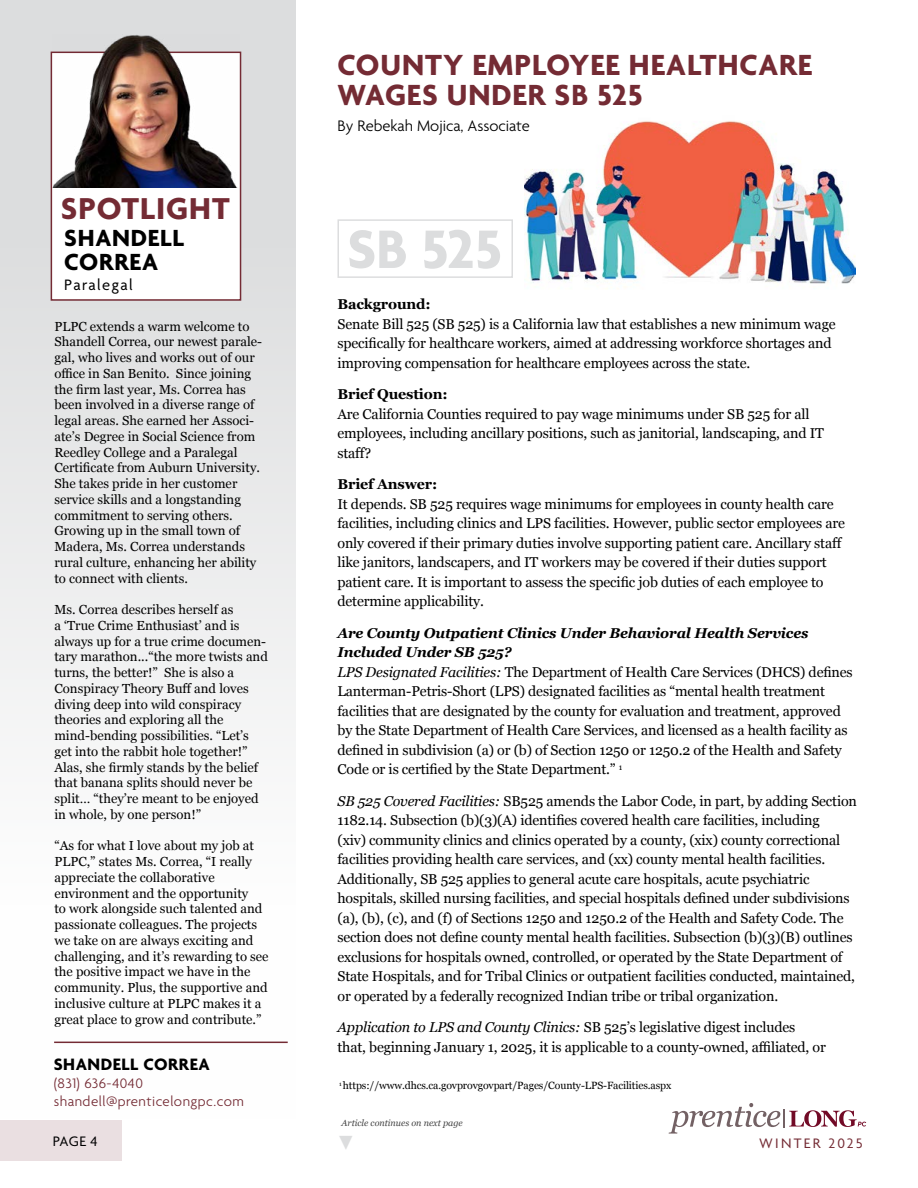
<style>
.page{position:relative;width:918px;height:1188px;background:#fff}
.page>*{position:absolute;margin:0;border:0;box-sizing:border-box;transform-origin:0 0}
.t1{font:700 58.5px "Agenda";color:#dcddde}
.t2{font:700 32.7px "Agenda";letter-spacing:.03em;color:#742b34}
.t3{font:700 31.5px/30px "Agenda";letter-spacing:.03em;color:#742b34}
.t4{font:28.2px "Minion Pro";color:#dcddde}
.t5{font:700 25.2px/24px "Agenda";letter-spacing:.03em;color:#000}
.t6{font:700 17.85px "Agenda";letter-spacing:.03em;color:#000}
.t7{font:300 16.5px "Agenda";color:#000}
.t8{font:16.35px "Agenda";letter-spacing:.085em;color:#000}
.t9{font:300 14.85px/18px "Agenda";letter-spacing:.03em;color:#742b34}
.t10{font:14.85px "Agenda";letter-spacing:.15em;color:#742b34}
.t11{font:14.85px "Agenda";color:#000}
.t12{font:14.25px/19.5px "Georgia";letter-spacing:-.01em;color:#000}
.t13{font:700 14.25px "Georgia";letter-spacing:-.01em;color:#000}
.t14{font:13.2px/15.8px "Georgia";color:#000}
.t15{font:10.5px "Georgia";letter-spacing:-.01em;color:#000}
.t16{font:italic 9px "Georgia";color:#444}
.s1{font-weight:700;font-style:italic}
.s2{font-style:italic}
</style>
<div class="page">
<img style="left:525px;top:121px;width:330px;height:163px">
<div style="left:0;top:1120px;width:122px;height:41px;background:#eadfe1"></div>
<svg style="left:669px;top:1103px;width:197px;height:31px"></svg>
<div style="left:0;top:0;width:295px;height:1119px;background:linear-gradient(to bottom,#d6d6d8,#fff)"></div>
<div style="left:51px;top:52px;width:190px;height:249px;background:#fff;border:2px solid #742b34"></div>
<img style="left:52px;top:34px;width:188px;height:153px">
<hr style="left:54px;top:1042px;width:234px;height:1px;background:#742b34">
<div style="left:338px;top:219px;width:175px;height:59px;border:2px solid #dcddde"></div>
<h2 class="t2" style="left:61px;top:191px;width:170px">SPOTLIGHT</h2>
<h3 class="t5" style="left:64px;top:228px;width:121px">SHANDELL<br>CORREA</h3>
<p class="t8" style="left:64px;top:276px;width:70px">Paralegal</p>
<p class="t14" style="left:54px;top:318px;width:209px">PLPC extends a warm welcome to Shandell Correa, our newest parale&shy;gal, who lives and works out of our office in San Benito. Since joining the firm last year, Ms. Correa has been involved in a diverse range of legal areas. She earned her Associ&shy;ate’s Degree in Social Science from Reedley College and a Paralegal Certificate from Auburn University.<br>She takes pride in her customer service skills and a longstanding commitment to serving others.<br>Growing up in the small town of Madera, Ms. Correa understands rural culture, enhancing her ability to connect with clients.</p>
<p class="t14" style="left:54px;top:601px;width:215px">Ms. Correa describes herself as<br>a ‘True Crime Enthusiast’ and is always up for a true crime documen&shy;tary marathon...“the more twists and turns, the better!” She is also a Conspiracy Theory Buff and loves diving deep into wild conspiracy theories and exploring all the mind-bending possibilities. “Let’s get into the rabbit hole together!” Alas, she firmly stands by the belief that banana splits should never be split… “they’re meant to be enjoyed in whole, by one person!”</p>
<p class="t14" style="left:54px;top:838px;width:216px">“As for what I love about my job at PLPC,” states Ms. Correa, “I really appreciate the collaborative environment and the opportunity<br>to work alongside such talented and passionate colleagues. The projects we take on are always exciting and challenging, and it’s rewarding to see the positive impact we have in the community. Plus, the supportive and inclusive culture at PLPC makes it a great place to grow and contribute.”</p>
<p class="t6" style="left:54px;top:1054px;width:158px">SHANDELL CORREA</p>
<p class="t9" style="left:54px;top:1075px;width:192px">(831) 636-4040 shandell@prenticelongpc.com</p>
<h3 class="t3" style="left:338px;top:52px;width:476px">COUNTY EMPLOYEE HEALTHCARE<br>WAGES UNDER SB 525</h3>
<p class="t7" style="left:338px;top:116px;width:194px">By Rebekah Mojica, Associate</p>
<h1 class="t1" style="left:347px;top:218px;width:156px">SB 525</h1>
<p class="t13" style="left:338px;top:294px;width:95px">Background:</p>
<p class="t12" style="left:338px;top:314px;width:500px">Senate Bill 525 (SB 525) is a California law that establishes a new minimum wage specifically for healthcare workers, aimed at addressing workforce shortages and improving compensation for healthcare employees across the state.</p>
<p class="t13" style="left:338px;top:384px;width:112px">Brief Question:</p>
<p class="t12" style="left:338px;top:404px;width:488px">Are California Counties required to pay wage minimums under SB 525 for all employees, including ancillary positions, such as janitorial, landscaping, and IT staff?</p>
<p class="t13" style="left:338px;top:474px;width:101px">Brief Answer:</p>
<p class="t12" style="left:338px;top:494px;width:509px">It depends. SB 525 requires wage minimums for employees in county health care facilities, including clinics and LPS facilities. However, public sector employees are only covered if their primary duties involve supporting patient care. Ancillary staff like janitors, landscapers, and IT workers may be covered if their duties support patient care. It is important to assess the specific job duties of each employee to determine applicability.</p>
<p class="t12" style="left:338px;top:623px;width:517px"><span class="s1">Are County Outpatient Clinics Under Behavioral Health Services Included Under SB 525?<br></span><span class="s2">LPS Designated Facilities:</span> The Department of Health Care Services (DHCS) defines Lanterman-Petris-Short (LPS) designated facilities as “mental health treatment facilities that are designated by the county for evaluation and treatment, approved by the State Department of Health Care Services, and licensed as a health facility as defined in subdivision (a) or (b) of Section 1250 or 1250.2 of the Health and Safety Code or is certified by the State Department.” <sup>1</sup></p>
<p class="t12" style="left:338px;top:791px;width:521px"><span class="s2">SB 525 Covered Facilities:</span> SB525 amends the Labor Code, in part, by adding Section 1182.14. Subsection (b)(3)(A) identifies covered health care facilities, including<br>(xiv) community clinics and clinics operated by a county, (xix) county correctional facilities providing health care services, and (xx) county mental health facilities.<br>Additionally, SB 525 applies to general acute care hospitals, acute psychiatric hospitals, skilled nursing facilities, and special hospitals defined under subdivisions (a), (b), (c), and (f) of Sections 1250 and 1250.2 of the Health and Safety Code. The section does not define county mental health facilities. Subsection (b)(3)(B) outlines exclusions for hospitals owned, controlled, or operated by the State Department of State Hospitals, and for Tribal Clinics or outpatient facilities conducted, maintained, or operated by a federally recognized Indian tribe or tribal organization.</p>
<p class="t12" style="left:338px;top:1017px;width:490px"><span class="s2">Application to LPS and County Clinics:</span> SB 525’s legislative digest includes that, beginning January 1, 2025, it is applicable to a county-owned, affiliated, or</p>
<p class="t15" style="left:339px;top:1078px;width:334px"><sup>1</sup> https://www.dhcs.ca.govprovgovpart/Pages/County-LPS-Facilities.aspx</p>
<p class="t16" style="left:342px;top:1116px;width:123px">Article continues on next page</p>
<h3 class="t4" style="left:325px;top:1151px;width:19px;rotate:-90deg">◀</h3>
<p class="t11" style="left:53px;top:1134px;width:46px">PAGE 4</p>
<p class="t10" style="left:759px;top:1135px;width:105px">WINTER 2025</p>
</div>
